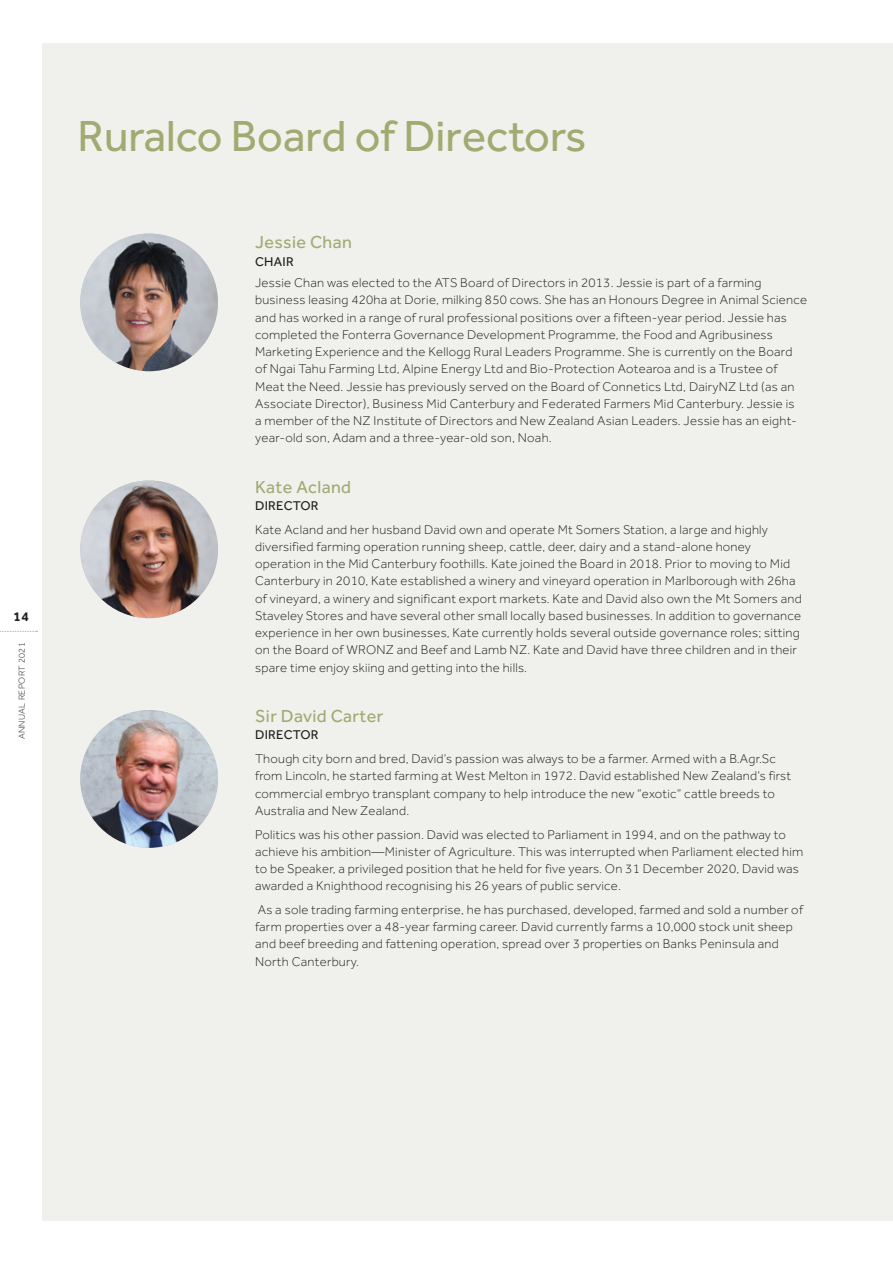
<style>
.page{position:relative;width:893px;height:1263px;background:#fff}
.page>*{position:absolute;margin:0;border:0;box-sizing:border-box;transform-origin:0 0}
._1_Headers{font:45px "Effra";color:#a2aa71}
._1_Subheading{font:18px "Effra";letter-spacing:.02em;color:#a2aa71}
.t1{font:700 13.5px "Effra";color:#231f20}
._1_Body_Text{font:300 13.2px/17.2px "Effra";letter-spacing:.02em;color:#231f20}
._1_DIRECTOR_TITLE{font:13.2px "Effra";letter-spacing:.02em;color:#231f20}
.t2{font:300 9px "Effra";letter-spacing:.04em;color:#231f20}
</style>
<div class="page">
<svg style="left:0;top:631px;width:37px;height:1px"></svg>
<div style="left:43px;top:43px;width:850px;height:1177px;background:#f0f0ed"></div>
<img style="left:80px;top:234px;width:138px;height:137px;border-radius:69px">
<img style="left:80px;top:480px;width:138px;height:138px;border-radius:69px">
<img style="left:80px;top:710px;width:138px;height:138px;border-radius:69px">
<p class="t1" style="left:14px;top:608px;width:17px">14</p>
<p class="t2" style="left:17px;top:739px;width:98px;rotate:-90deg">ANNUAL REPORT 2021</p>
<p class="_1_Headers" style="left:78px;top:110px;width:510px">Ruralco Board of Directors</p>
<p class="_1_Subheading" style="left:255px;top:232px;width:98px">Jessie Chan</p>
<p class="_1_DIRECTOR_TITLE" style="left:255px;top:253px;width:40px">CHAIR</p>
<p class="_1_Body_Text" style="left:255px;top:274px;width:554px">Jessie Chan was elected to the ATS Board of Directors in 2013. Jessie is part of a farming business leasing 420ha at Dorie, milking 850 cows. She has an Honours Degree in Animal Science and has worked in a range of rural professional positions over a fifteen-year period. Jessie has completed the Fonterra Governance Development Programme, the Food and Agribusiness Marketing Experience and the Kellogg Rural Leaders Programme. She is currently on the Board of Ngai Tahu Farming Ltd, Alpine Energy Ltd and Bio-Protection Aotearoa and is a Trustee of Meat the Need. Jessie has previously served on the Board of Connetics Ltd, DairyNZ Ltd (as an Associate Director), Business Mid Canterbury and Federated Farmers Mid Canterbury. Jessie is<br>a member of the NZ Institute of Directors and New Zealand Asian Leaders. Jessie has an eight&shy;year-old son, Adam and a three-year-old son, Noah.</p>
<p class="_1_Subheading" style="left:255px;top:476px;width:98px">Kate Acland</p>
<p class="_1_DIRECTOR_TITLE" style="left:255px;top:498px;width:65px">DIRECTOR</p>
<p class="_1_Body_Text" style="left:255px;top:521px;width:548px">Kate Acland and her husband David own and operate Mt Somers Station, a large and highly diversified farming operation running sheep, cattle, deer, dairy and a stand-alone honey operation in the Mid Canterbury foothills. Kate joined the Board in 2018. Prior to moving to Mid Canterbury in 2010, Kate established a winery and vineyard operation in Marlborough with 26ha of vineyard, a winery and significant export markets. Kate and David also own the Mt Somers and Staveley Stores and have several other small locally based businesses. In addition to governance experience in her own businesses, Kate currently holds several outside governance roles; sitting on the Board of WRONZ and Beef and Lamb NZ. Kate and David have three children and in their spare time enjoy skiing and getting into the hills.</p>
<p class="_1_Subheading" style="left:255px;top:706px;width:130px">Sir David Carter</p>
<p class="_1_DIRECTOR_TITLE" style="left:255px;top:727px;width:65px">DIRECTOR</p>
<p class="_1_Body_Text" style="left:255px;top:750px;width:537px">Though city born and bred, David’s passion was always to be a farmer. Armed with a B.Agr.Sc from Lincoln, he started farming at West Melton in 1972. David established New Zealand’s first commercial embryo transplant company to help introduce the new “exotic” cattle breeds to Australia and New Zealand.</p>
<p class="_1_Body_Text" style="left:255px;top:825px;width:550px">Politics was his other passion. David was elected to Parliament in 1994, and on the pathway to achieve his ambition—Minister of Agriculture. This was interrupted when Parliament elected him to be Speaker, a privileged position that he held for five years. On 31 December 2020, David was awarded a Knighthood recognising his 26 years of public service.</p>
<p class="_1_Body_Text" style="left:255px;top:901px;width:549px">As a sole trading farming enterprise, he has purchased, developed, farmed and sold a number of farm properties over a 48-year farming career. David currently farms a 10,000 stock unit sheep and beef breeding and fattening operation, spread over 3 properties on Banks Peninsula and North Canterbury.</p>
</div>
